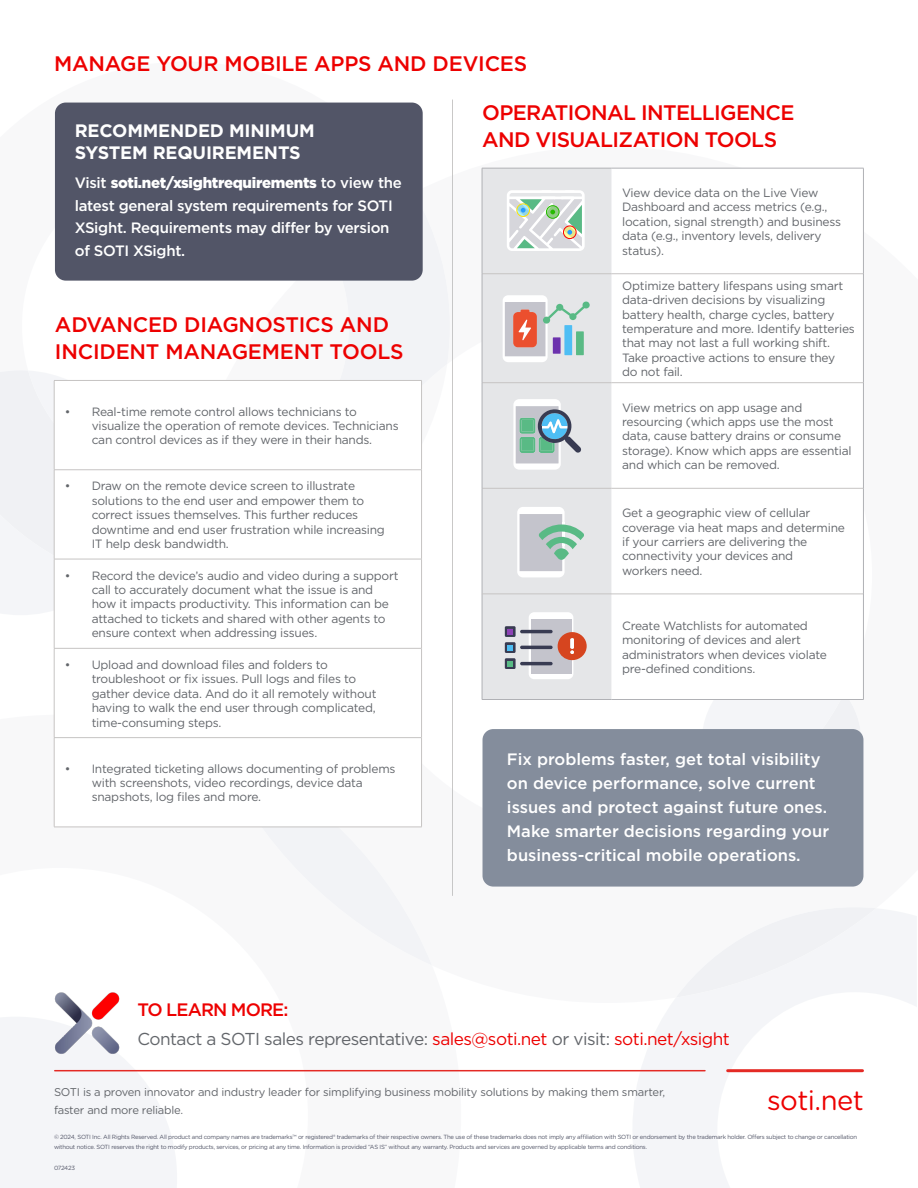
<style>
.page{position:relative;width:918px;height:1188px;background:#fff}
.page>*{position:absolute;margin:0;border:0;box-sizing:border-box;transform-origin:0 0}
.t1{font:27.45px "Gotham Rounded";letter-spacing:-.02em;color:#ed0000}
.t2{font:500 21px/27px "Gotham";letter-spacing:-.01em;color:#ed0000}
.t3{font:500 21px/27px "Gotham";letter-spacing:-.03em;color:#ed0000}
.t4{font:700 18px/21.6px "Gotham";letter-spacing:-.01em;color:#fff}
.Bullets_2_-smaller_text{font:500 18px "Gotham";letter-spacing:-.05em;color:#ed0000}
.Bullets_2_-smaller_text-2{font:17.25px "Gotham";letter-spacing:-.03em;color:#63666b}
.t5{font:500 16.5px/24px "Gotham";color:#fff}
.t6{font:500 15px/22.5px "Gotham";letter-spacing:-.02em;color:#fff}
.t7{font:12px/14.4px "Gotham";letter-spacing:-.02em;color:#63666b}
.t8{font:11.25px "Gotham Rounded";letter-spacing:-.02em;color:#62656a}
.t9{font:6px/10.5px "Gotham Rounded";letter-spacing:-.04em;color:#525567}
.s1{font-weight:900}
.s2{color:#ed0000}
</style>
<div class="page">
<svg style="left:263px;top:828px;width:168px;height:137px"></svg>
<svg style="left:632px;top:909px;width:284px;height:279px"></svg>
<div style="left:676px;top:907px;width:200px;height:91px;background:#f4f5f8"></div>
<div style="left:340px;top:211px;width:110px;height:175px;background:#f2f3f6"></div>
<div style="left:0;top:370px;width:67px;height:245px;background:#f0f1f4"></div>
<svg style="left:0;top:1017px;width:177px;height:171px"></svg>
<div style="left:703px;top:700px;width:158px;height:33px;background:#f4f5f8"></div>
<hr style="left:55px;top:1070px;width:650px;height:1px;background:#e42a25">
<hr style="left:728px;top:1069px;width:134px;height:3px;background:#e42a25">
<img style="left:46px;top:992px;width:82px;height:72px">
<div style="left:55px;top:103px;width:368px;height:178px;background:#525567;border-radius:11px"></div>
<hr style="left:452px;top:100px;width:1px;height:796px;background:#c7c6c5">
<svg style="left:55px;top:381px;width:366px;height:446px"></svg>
<hr style="left:54px;top:470px;width:368px;height:1px;background:#c6c4c3">
<hr style="left:54px;top:559px;width:368px;height:1px;background:#c6c4c3">
<hr style="left:54px;top:648px;width:368px;height:1px;background:#c6c4c3">
<hr style="left:54px;top:737px;width:368px;height:1px;background:#c6c4c3">
<hr style="left:54px;top:380px;width:368px;height:1px;background:#c6c4c3">
<hr style="left:54px;top:381px;width:1px;height:89px;background:#c6c4c3">
<hr style="left:421px;top:381px;width:1px;height:89px;background:#c6c4c3">
<hr style="left:54px;top:470px;width:1px;height:89px;background:#c6c4c3">
<hr style="left:421px;top:470px;width:1px;height:89px;background:#c6c4c3">
<hr style="left:54px;top:559px;width:1px;height:89px;background:#c6c4c3">
<hr style="left:421px;top:559px;width:1px;height:89px;background:#c6c4c3">
<hr style="left:54px;top:649px;width:1px;height:88px;background:#c6c4c3">
<hr style="left:421px;top:649px;width:1px;height:88px;background:#c6c4c3">
<hr style="left:54px;top:738px;width:1px;height:89px;background:#c6c4c3">
<hr style="left:421px;top:738px;width:1px;height:89px;background:#c6c4c3">
<hr style="left:54px;top:827px;width:368px;height:1px;background:#c6c4c3">
<div style="left:483px;top:169px;width:129px;height:530px;background:#e5e6e8"></div>
<svg style="left:612px;top:274px;width:251px;height:320px"></svg>
<hr style="left:482px;top:273px;width:130px;height:1px;background:#c6c4c3">
<hr style="left:612px;top:273px;width:251px;height:1px;background:#c6c4c3">
<hr style="left:482px;top:382px;width:130px;height:1px;background:#c6c4c3">
<hr style="left:612px;top:382px;width:251px;height:1px;background:#c6c4c3">
<hr style="left:482px;top:488px;width:130px;height:1px;background:#c6c4c3">
<hr style="left:612px;top:488px;width:251px;height:1px;background:#c6c4c3">
<hr style="left:612px;top:594px;width:251px;height:1px;background:#c6c4c3">
<hr style="left:482px;top:168px;width:130px;height:1px;background:#b0b1b5">
<hr style="left:482px;top:168px;width:1px;height:106px;background:#b0b1b5">
<hr style="left:612px;top:168px;width:252px;height:1px;background:#b0b1b5">
<hr style="left:863px;top:168px;width:1px;height:106px;background:#b0b1b5">
<hr style="left:482px;top:274px;width:1px;height:109px;background:#b0b1b5">
<hr style="left:863px;top:274px;width:1px;height:109px;background:#b0b1b5">
<hr style="left:482px;top:383px;width:1px;height:105px;background:#b0b1b5">
<hr style="left:863px;top:383px;width:1px;height:105px;background:#b0b1b5">
<hr style="left:482px;top:488px;width:1px;height:106px;background:#b0b1b5">
<hr style="left:863px;top:488px;width:1px;height:106px;background:#b0b1b5">
<hr style="left:482px;top:594px;width:1px;height:105px;background:#b0b1b5">
<hr style="left:863px;top:594px;width:1px;height:105px;background:#b0b1b5">
<hr style="left:482px;top:699px;width:130px;height:1px;background:#b0b1b5">
<hr style="left:612px;top:699px;width:252px;height:1px;background:#b0b1b5">
<div style="left:529px;top:612px;width:44px;height:67px;background:#fff;border-radius:5px"></div>
<div style="left:531px;top:619px;width:40px;height:54px;background:#c4c4cc"></div>
<svg style="left:558px;top:632px;width:29px;height:28px"></svg>
<svg style="left:505px;top:626px;width:11px;height:43px"></svg>
<hr style="left:520px;top:630px;width:33px;height:3px;background:#383b52;border-radius:2px">
<hr style="left:520px;top:646px;width:33px;height:3px;background:#383b52;border-radius:2px">
<hr style="left:520px;top:662px;width:33px;height:3px;background:#383b52;border-radius:2px">
<svg style="left:503px;top:295px;width:87px;height:67px;background:#d2c5c7"></svg>
<div style="left:576px;top:331px;width:8px;height:24px;background:#59ba85"></div>
<svg style="left:513px;top:399px;width:68px;height:71px"></svg>
<div style="left:483px;top:729px;width:380px;height:158px;background:#848d9c;border-radius:11px"></div>
<svg style="left:507px;top:190px;width:78px;height:61px"></svg>
<div style="left:517px;top:204px;width:13px;height:13px;border:1px solid #ffe200;border-radius:50%"></div>
<hr style="left:482px;top:594px;width:130px;height:1px;background:#c6c4c3">
<svg style="left:517px;top:507px;width:67px;height:70px"></svg>
<p class="t2" style="left:54px;top:50px;width:475px">MANAGE YOUR MOBILE APPS AND DEVICES</p>
<p class="t4" style="left:75px;top:120px;width:241px">RECOMMENDED MINIMUM<br>SYSTEM REQUIREMENTS</p>
<p class="t6" style="left:75px;top:171px;width:329px">Visit <span class="s1">soti.net/xsightrequirements</span> to view the latest general system requirements for SOTI XSight. Requirements may differ by version of SOTI XSight.</p>
<p class="t2" style="left:55px;top:311px;width:350px">ADVANCED DIAGNOSTICS AND<br>INCIDENT MANAGEMENT TOOLS</p>
<p class="t7" style="left:92px;top:404px;width:308px;text-indent:-27px">• Real-time remote control allows technicians to visualize the operation of remote devices. Technicians can control devices as if they were in their hands.</p>
<p class="t7" style="left:92px;top:479px;width:295px;text-indent:-27px">• Draw on the remote device screen to illustrate solutions to the end user and empower them to correct issues themselves. This further reduces downtime and end user frustration while increasing IT help desk bandwidth.</p>
<p class="t7" style="left:92px;top:568px;width:308px;text-indent:-27px">• Record the device’s audio and video during a support call to accurately document what the issue is and how it impacts productivity. This information can be attached to tickets and shared with other agents to ensure context when addressing issues.</p>
<p class="t7" style="left:92px;top:657px;width:286px;text-indent:-27px">• Upload and download files and folders to troubleshoot or fix issues. Pull logs and files to gather device data. And do it all remotely without having to walk the end user through complicated, time-consuming steps.</p>
<p class="t7" style="left:92px;top:761px;width:305px;text-indent:-27px">• Integrated ticketing allows documenting of problems with screenshots, video recordings, device data snapshots, log files and more.</p>
<p class="t3" style="left:482px;top:98px;width:314px">OPERATIONAL INTELLIGENCE<br>AND VISUALIZATION TOOLS</p>
<p class="t7" style="left:622px;top:185px;width:220px">View device data on the Live View<br>Dashboard and access metrics (e.g., location, signal strength) and business data (e.g., inventory levels, delivery status).</p>
<p class="t7" style="left:622px;top:278px;width:234px">Optimize battery lifespans using smart data-driven decisions by visualizing battery health, charge cycles, battery temperature and more. Identify batteries that may not last a full working shift.<br>Take proactive actions to ensure they<br>do not fail.</p>
<p class="t7" style="left:622px;top:400px;width:231px">View metrics on app usage and resourcing (which apps use the most data, cause battery drains or consume storage). Know which apps are essential and which can be removed.</p>
<p class="t7" style="left:622px;top:505px;width:224px">Get a geographic view of cellular coverage via heat maps and determine if your carriers are delivering the connectivity your devices and<br>workers need.</p>
<p class="t7" style="left:622px;top:618px;width:206px">Create Watchlists for automated monitoring of devices and alert administrators when devices violate pre-defined conditions.</p>
<p class="t5" style="left:507px;top:747px;width:324px">Fix problems faster, get total visibility on device performance, solve current issues and protect against future ones.<br>Make smarter decisions regarding your business-critical mobile operations.</p>
<p class="Bullets_2_-smaller_text" style="left:137px;top:998px;width:153px">TO LEARN MORE:</p>
<p class="Bullets_2_-smaller_text-2" style="left:137px;top:1027px;width:594px">Contact a SOTI sales representative: <span class="s2">sales@soti.net</span> or visit: <span class="s2">soti.net/xsight</span></p>
<p class="t8" style="left:54px;top:1084px;width:613px">SOTI is a proven innovator and industry leader for simplifying business mobility solutions by making them smarter,</p>
<p class="t8" style="left:54px;top:1103px;width:131px">faster and more reliable.</p>
<p class="t1" style="left:767px;top:1081px;width:98px">soti.net</p>
<p class="t9" style="left:54px;top:1131px;width:805px">© 2024, SOTI Inc. All Rights Reserved. All product and company names are trademarks™ or registered® trademarks of their respective owners. The use of these trademarks does not imply any affiliation with SOTI or endorsement by the trademark holder. Offers subject to change or cancellation without notice. SOTI reserves the right to modify products, services, or pricing at any time. Information is provided “AS IS” without any warranty. Products and services are governed by applicable terms and conditions.</p>
<p class="t9" style="left:54px;top:1163px;width:23px">072423</p>
</div>
